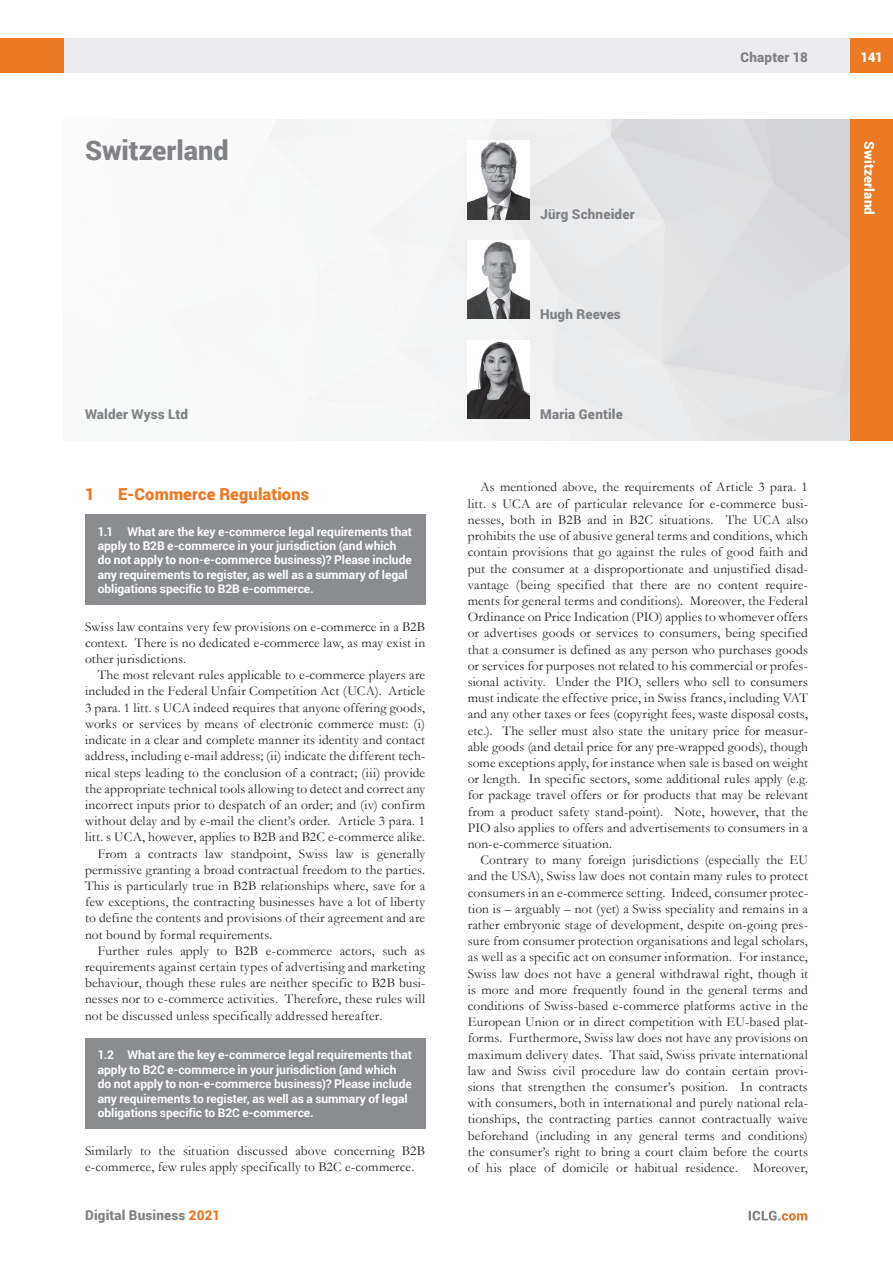
<style>
.page{position:relative;width:893px;height:1263px;background:#fff}
.page>*{position:absolute;margin:0;border:0;box-sizing:border-box;transform-origin:0 0}
.t1{font:900 27px "Roboto";color:#808285}
.t2{font:900 16.5px "Roboto";letter-spacing:.005em;color:#ec7923}
.t3{font:13.5px/16.2px "Garamond";letter-spacing:.01em;color:#231f20;text-align:justify}
.t4{font:900 13.5px "Roboto";letter-spacing:.015em;color:#808285}
.t5{font:900 13.5px "Roboto";letter-spacing:.01em;color:#fff}
.t6{font:700 12px/14.4px "Roboto";letter-spacing:-.005em;color:#fff}
.s1{color:#ec7923}
</style>
<div class="page">
<div style="left:64px;top:38px;width:786px;height:34px;background:#ececee"></div>
<div style="left:850px;top:38px;width:43px;height:34px;background:#ec7923"></div>
<div style="left:0;top:38px;width:64px;height:34px;background:#ec7923"></div>
<svg style="left:749px;top:1211px;width:58px;height:9px"></svg>
<img style="left:269px;top:119px;width:581px;height:321px">
<img style="left:468px;top:240px;width:61px;height:79px">
<div style="left:850px;top:119px;width:43px;height:321px;background:#ec7923"></div>
<img style="left:468px;top:140px;width:61px;height:79px">
<img style="left:468px;top:340px;width:61px;height:79px">
<div style="left:85px;top:514px;width:340px;height:91px;background:#8a8c8f"></div>
<div style="left:85px;top:1038px;width:340px;height:91px;background:#8a8c8f"></div>
<p class="t4" style="left:741px;top:48px;width:69px">Chapter 18</p>
<p class="t5" style="left:860px;top:48px;width:24px">141</p>
<h1 class="t1" style="left:85px;top:131px;width:145px">Switzerland</h1>
<p class="t4" style="left:540px;top:205px;width:96px">Jürg Schneider</p>
<p class="t5" style="left:879px;top:141px;width:75px;rotate:90deg">Switzerland</p>
<p class="t4" style="left:540px;top:305px;width:82px">Hugh Reeves</p>
<p class="t4" style="left:85px;top:404px;width:105px">Walder Wyss Ltd</p>
<p class="t4" style="left:540px;top:404px;width:84px">Maria Gentile</p>
<p class="t2" style="left:85px;top:482px;width:11px">1</p>
<p class="t2" style="left:118px;top:482px;width:193px">E-Commerce Regulations</p>
<p class="t6" style="left:98px;top:524px;width:316px">1.1 What are the key e-commerce legal requirements that apply to B2B e-commerce in your jurisdiction (and which do not apply to non-e-commerce business)? Please include any requirements to register, as well as a summary of legal obligations specific to B2B e-commerce.</p>
<p class="t3" style="left:85px;top:618px;width:342px">Swiss law contains very few provisions on e-commerce in a B2B context. There is no dedicated e-commerce law, as may exist in other jurisdictions.</p>
<p class="t3" style="left:98px;top:667px;width:329px">The most relevant rules applicable to e-commerce players are</p>
<p class="t3" style="left:85px;top:683px;width:342px">included in the Federal Unfair Competition Act (UCA). Article</p>
<p class="t3" style="left:85px;top:699px;width:342px">3 para. 1 litt. s UCA indeed requires that anyone offering goods,</p>
<p class="t3" style="left:85px;top:715px;width:342px">works or services by means of electronic commerce must: (i)</p>
<p class="t3" style="left:85px;top:731px;width:342px">indicate in a clear and complete manner its identity and contact</p>
<p class="t3" style="left:85px;top:748px;width:342px">address, including e-mail address; (ii) indicate the different tech-</p>
<p class="t3" style="left:85px;top:764px;width:342px">nical steps leading to the conclusion of a contract; (iii) provide</p>
<p class="t3" style="left:85px;top:780px;width:342px">the appropriate technical tools allowing to detect and correct any</p>
<p class="t3" style="left:85px;top:796px;width:342px">incorrect inputs prior to despatch of an order; and (iv) confirm</p>
<p class="t3" style="left:85px;top:812px;width:342px">without delay and by e-mail the client’s order. Article 3 para. 1</p>
<p class="t3" style="left:85px;top:829px;width:342px">litt. s UCA, however, applies to B2B and B2C e-commerce alike.</p>
<p class="t3" style="left:98px;top:845px;width:329px">From a contracts law standpoint, Swiss law is generally</p>
<p class="t3" style="left:85px;top:861px;width:342px">permissive granting a broad contractual freedom to the parties.</p>
<p class="t3" style="left:85px;top:877px;width:342px">This is particularly true in B2B relationships where, save for a</p>
<p class="t3" style="left:85px;top:893px;width:342px">few exceptions, the contracting businesses have a lot of liberty</p>
<p class="t3" style="left:85px;top:910px;width:342px">to define the contents and provisions of their agreement and are</p>
<p class="t3" style="left:85px;top:926px;width:189px">not bound by formal requirements.</p>
<p class="t3" style="left:98px;top:942px;width:329px">Further rules apply to B2B e-commerce actors, such as</p>
<p class="t3" style="left:85px;top:958px;width:342px">requirements against certain types of advertising and marketing</p>
<p class="t3" style="left:85px;top:974px;width:342px">behaviour, though these rules are neither specific to B2B busi-</p>
<p class="t3" style="left:85px;top:991px;width:342px">nesses nor to e-commerce activities. Therefore, these rules will</p>
<p class="t3" style="left:85px;top:1007px;width:299px">not be discussed unless specifically addressed hereafter.</p>
<p class="t6" style="left:98px;top:1047px;width:316px">1.2 What are the key e-commerce legal requirements that apply to B2C e-commerce in your jurisdiction (and which do not apply to non-e-commerce business)? Please include any requirements to register, as well as a summary of legal obligations specific to B2C e-commerce.</p>
<p class="t3" style="left:85px;top:1142px;width:342px">Similarly to the situation discussed above concerning B2B e-commerce, few rules apply specifically to B2C e-commerce.</p>
<p class="t3" style="left:468px;top:479px;width:342px;text-indent:13px">As mentioned above, the requirements of Article 3 para. 1 litt. s UCA are of particular relevance for e-commerce busi&shy;nesses, both in B2B and in B2C situations. The UCA also prohibits the use of abusive general terms and conditions, which contain provisions that go against the rules of good faith and put the consumer at a disproportionate and unjustified disad&shy;vantage (being specified that there are no content require&shy;ments for general terms and conditions). Moreover, the Federal Ordinance on Price Indication (PIO) applies to whomever offers or advertises goods or services to consumers, being specified that a consumer is defined as any person who purchases goods or services for purposes not related to his commercial or profes&shy;sional activity. Under the PIO, sellers who sell to consumers must indicate the effective price, in Swiss francs, including VAT and any other taxes or fees (copyright fees, waste disposal costs, etc.). The seller must also state the unitary price for measur&shy;able goods (and detail price for any pre-wrapped goods), though some exceptions apply, for instance when sale is based on weight or length. In specific sectors, some additional rules apply (e.g. for package travel offers or for products that may be relevant from a product safety stand-point). Note, however, that the PIO also applies to offers and advertisements to consumers in a non-e-commerce situation.</p>
<p class="t3" style="left:468px;top:851px;width:342px;text-indent:13px">Contrary to many foreign jurisdictions (especially the EU and the USA), Swiss law does not contain many rules to protect consumers in an e-commerce setting. Indeed, consumer protec&shy;tion is – arguably – not (yet) a Swiss speciality and remains in a rather embryonic stage of development, despite on-going pres&shy;sure from consumer protection organisations and legal scholars, as well as a specific act on consumer information. For instance, Swiss law does not have a general withdrawal right, though it is more and more frequently found in the general terms and conditions of Swiss-based e-commerce platforms active in the European Union or in direct competition with EU-based plat&shy;forms. Furthermore, Swiss law does not have any provisions on maximum delivery dates. That said, Swiss private international law and Swiss civil procedure law do contain certain provi&shy;sions that strengthen the consumer’s position. In contracts with consumers, both in international and purely national rela&shy;tionships, the contracting parties cannot contractually waive beforehand (including in any general terms and conditions) the consumer’s right to bring a court claim before the courts of his place of domicile or habitual residence. Moreover,</p>
<p class="t4" style="left:85px;top:1206px;width:137px">Digital Business <span class="s1">2021</span></p>
</div>
